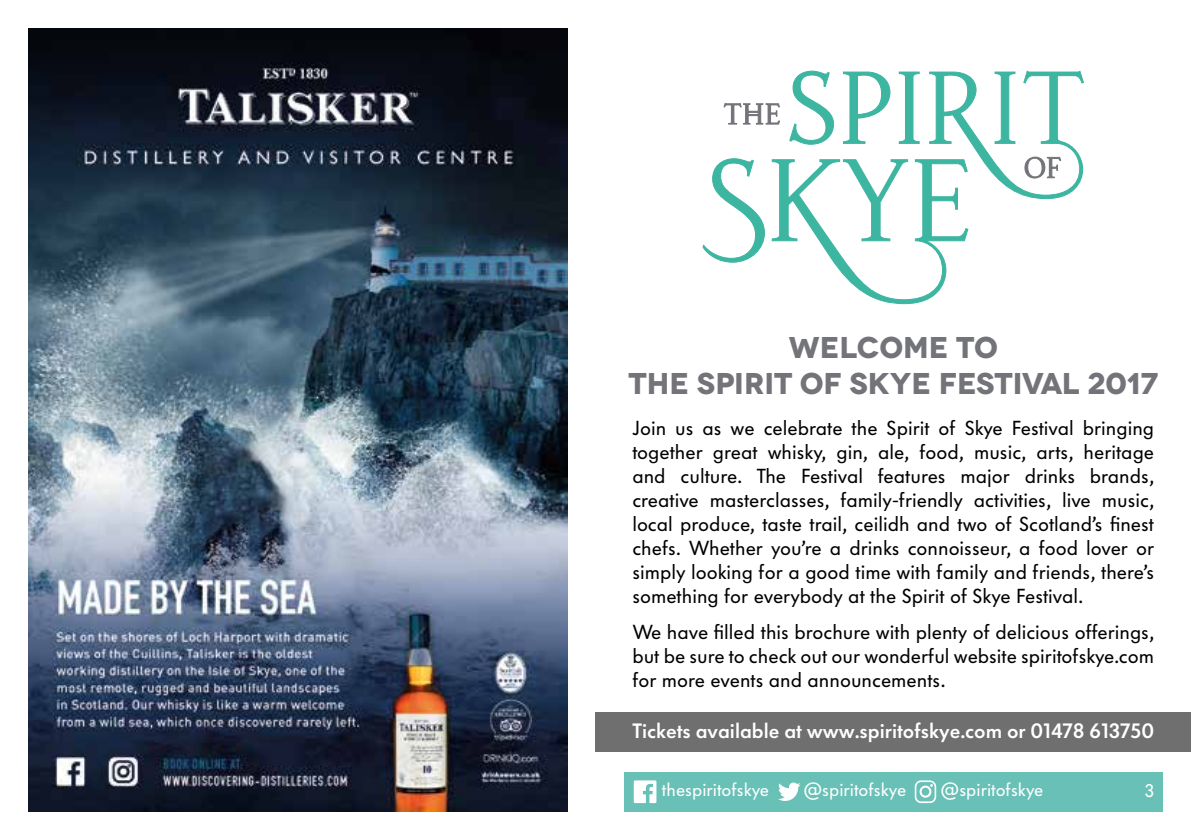
<style>
.page{position:relative;width:1191px;height:840px;background:#fff}
.page>*{position:absolute;margin:0;border:0;box-sizing:border-box;transform-origin:0 0}
.t1{font:700 30px/36px "Novecentowide";color:#737479;text-align:center}
.t2{font:600 20.4px "VW Headline";color:#fff}
.t3{font:20px/24px "VW Headline";color:#000;text-align:justify}
.t4{font:18px "VW Headline";color:#fff}
</style>
<div class="page">
<div style="left:624px;top:771px;width:538px;height:40px;background:#68c0b6"></div>
<svg style="left:634px;top:780px;width:22px;height:22px"></svg>
<svg style="left:778px;top:782px;width:22px;height:18px"></svg>
<svg style="left:914px;top:780px;width:22px;height:22px"></svg>
<div style="left:595px;top:711px;width:596px;height:40px;background:#706f6f"></div>
<img style="left:28px;top:28px;width:539px;height:783px">
<svg style="left:702px;top:70px;width:382px;height:234px"></svg>
<h1 class="t1" style="left:628px;top:329px;width:531px">WELCOME TO<br>THE SPIRIT OF SKYE FESTIVAL 2017</h1>
<p class="t3" style="left:632px;top:416px;width:523px">Join us as we celebrate the Spirit of Skye Festival bringing together great whisky, gin, ale, food, music, arts, heritage and culture. The Festival features major drinks brands, creative masterclasses, family-friendly activities, live music, local produce, taste trail, ceilidh and two of Scotland’s finest chefs. Whether you’re a drinks connoisseur, a food lover or simply looking for a good time with family and friends, there’s something for everybody at the Spirit of Skye Festival.</p>
<p class="t3" style="left:632px;top:619px;width:523px">We have filled this brochure with plenty of delicious offerings, but be sure to check out our wonderful website spiritofskye.com for more events and announcements.</p>
<p class="t2" style="left:632px;top:718px;width:523px">Tickets available at www.spiritofskye.com or 01478 613750</p>
<p class="t4" style="left:662px;top:778px;width:109px">thespiritofskye</p>
<p class="t4" style="left:803px;top:778px;width:104px">@spiritofskye</p>
<p class="t4" style="left:940px;top:778px;width:104px">@spiritofskye</p>
<p class="t4" style="left:1145px;top:780px;width:11px">3</p>
</div>
